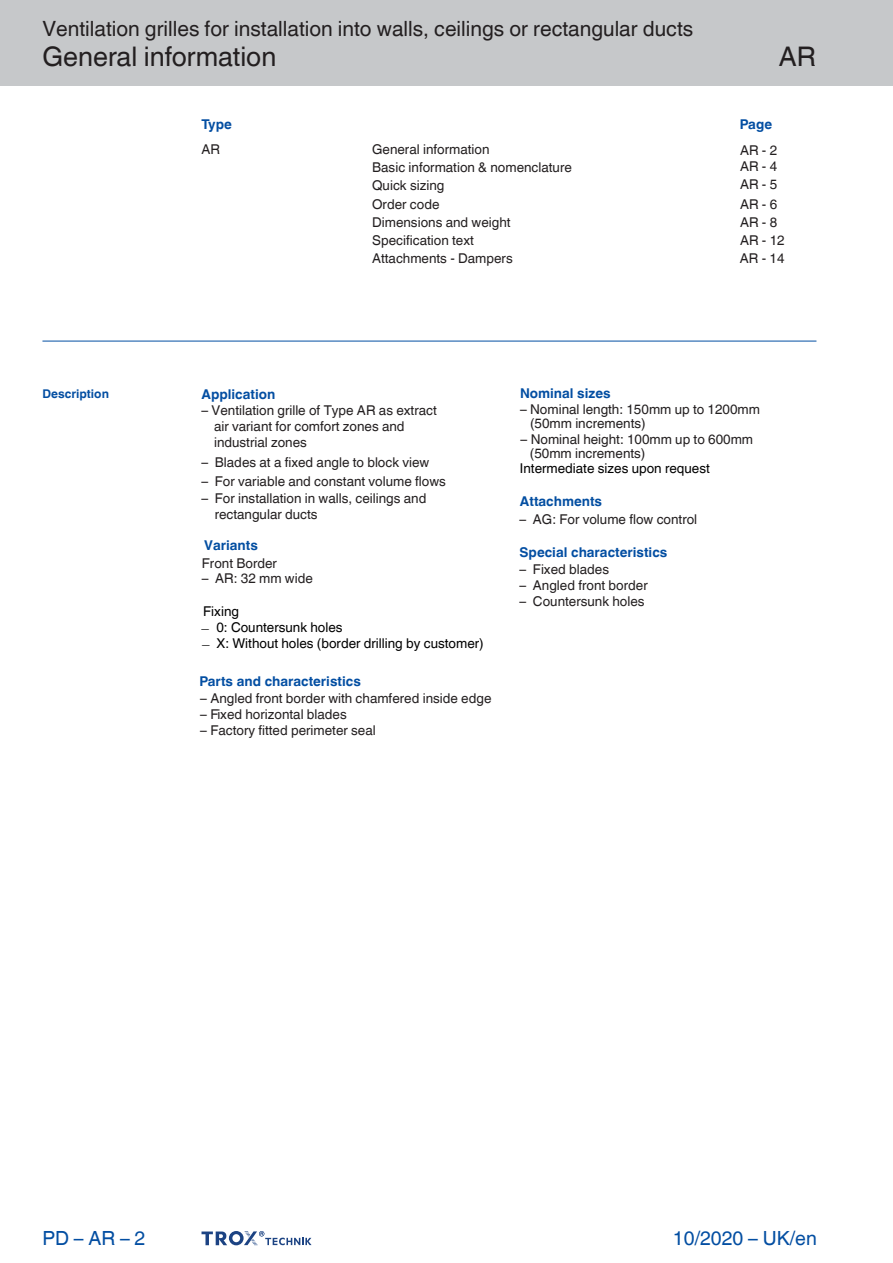
<style>
.page{position:relative;width:893px;height:1263px;background:#fff}
.page>*{position:absolute;margin:0;border:0;box-sizing:border-box;transform-origin:0 0}
.t1{font:27px "TROX Helvetica";color:#231f20}
.t2{font:21px "TROX Helvetica";color:#231f20}
.t3{font:19.5px "TROX Helvetica";color:#034ea2}
.t4{font:19.5px "TROX Helvetica";color:#034ea2}
.t5{font:13.5px/18.1px "TROX Helvetica";color:#231f20}
.t6{font:700 13.5px "TROX Helvetica";color:#034ea2}
.t7{font:13.5px/16px "TROX Helvetica";color:#000}
.t8{font:13.5px "TROX Helvetica";color:#000}
.t9{font:700 13.5px "TROX Helvetica";color:#034ea1}
.t10{font:700 12px "TROX Helvetica";color:#034ea2}
.s1{font-style:inherit}
</style>
<div class="page">
<div style="left:0;top:0;width:893px;height:85px;background:#c6c8ca"></div>
<hr style="left:42px;top:341px;width:774px;height:1px;background:#034ea2">
<svg style="left:201px;top:1231px;width:110px;height:15px"></svg>
<h2 class="t2" style="left:42px;top:17px;width:652px">Ventilation grilles for installation into walls, <span class="s1">ceilings</span> or rectangular ducts</h2>
<h1 class="t1" style="left:42px;top:41px;width:235px">General information</h1>
<p class="t6" style="left:201px;top:116px;width:32px">Type</p>
<p class="t5" style="left:201px;top:141px;width:20px">AR</p>
<p class="t5" style="left:372px;top:140px;width:201px">General information<br>Basic information &amp; nomenclature<br>Quick sizing<br>Order code<br>Dimensions and weight<br>Specification text<br>Attachments - Dampers</p>
<h1 class="t1" style="left:779px;top:41px;width:39px">AR</h1>
<p class="t6" style="left:740px;top:116px;width:34px">Page</p>
<p class="t5" style="left:740px;top:142px;width:39px;line-height:16.2px">AR - 2<br>AR - 4</p>
<p class="t5" style="left:740px;top:174px;width:39px;line-height:20.2px">AR - 5<br>AR - 6</p>
<p class="t5" style="left:740px;top:214px;width:46px;line-height:17.5px">AR - 8<br>AR - 12<br>AR - 14</p>
<p class="t10" style="left:42px;top:387px;width:68px">Description</p>
<p class="t6" style="left:201px;top:386px;width:75px">Application</p>
<p class="t5" style="left:214px;top:402px;width:224px;line-height:16.2px;text-indent:-13px">– Ventilation grille of Type AR as extract air variant for comfort zones and industrial zones</p>
<p class="t5" style="left:201px;top:453px;width:229px">– Blades at a fixed angle to block view</p>
<p class="t5" style="left:201px;top:472px;width:246px">– For variable and constant volume flows</p>
<p class="t5" style="left:215px;top:490px;width:213px;line-height:16.2px;text-indent:-13px">– For installation in walls, ceilings and rectangular ducts</p>
<p class="t9" style="left:204px;top:537px;width:55px">Variants</p>
<p class="t5" style="left:202px;top:554px;width:77px">Front Border</p>
<p class="t5" style="left:202px;top:570px;width:112px">– AR: 32 mm wide</p>
<p class="t7" style="left:216px;top:603px;width:269px;text-indent:-13px">Fixing<br>0: Countersunk holes<br>X: Without holes (border drilling by customer)</p>
<p class="t7" style="left:202px;top:616px;width:10px;line-height:15.6px">_ _</p>
<p class="t6" style="left:199px;top:673px;width:163px">Parts and characteristics</p>
<p class="t5" style="left:200px;top:689px;width:293px">– Angled front border with chamfered inside edge</p>
<p class="t5" style="left:200px;top:705px;width:148px">– F<span class="s1">i</span>xed horizontal blades</p>
<p class="t5" style="left:200px;top:722px;width:177px">– Factory fitted perimeter seal</p>
<p class="t6" style="left:520px;top:385px;width:92px">Nominal sizes</p>
<p class="t5" style="left:530px;top:403px;width:231px;line-height:13.6px;text-indent:-10px">– Nominal length: 150mm up to 1200mm (50mm increments)</p>
<p class="t5" style="left:530px;top:432px;width:225px;line-height:14px;text-indent:-9px">– Nominal height: 100mm up to 600mm (50mm increments)</p>
<p class="t8" style="left:520px;top:461px;width:191px">Intermediate sizes upon request</p>
<p class="t5" style="left:520px;top:511px;width:179px">– AG: For volume flow control</p>
<p class="t6" style="left:520px;top:545px;width:149px">Special characteristics</p>
<p class="t5" style="left:520px;top:560px;width:91px">– Fixed blades</p>
<p class="t5" style="left:520px;top:576px;width:130px">– Angled front border</p>
<p class="t5" style="left:520px;top:592px;width:126px">– Countersunk holes</p>
<p class="t9" style="left:520px;top:493px;width:84px">Attachments</p>
<h3 class="t4" style="left:42px;top:1227px;width:104px">PD – AR – 2</h3>
<h3 class="t3" style="left:673px;top:1227px;width:145px">10/2020 – UK/en</h3>
</div>
